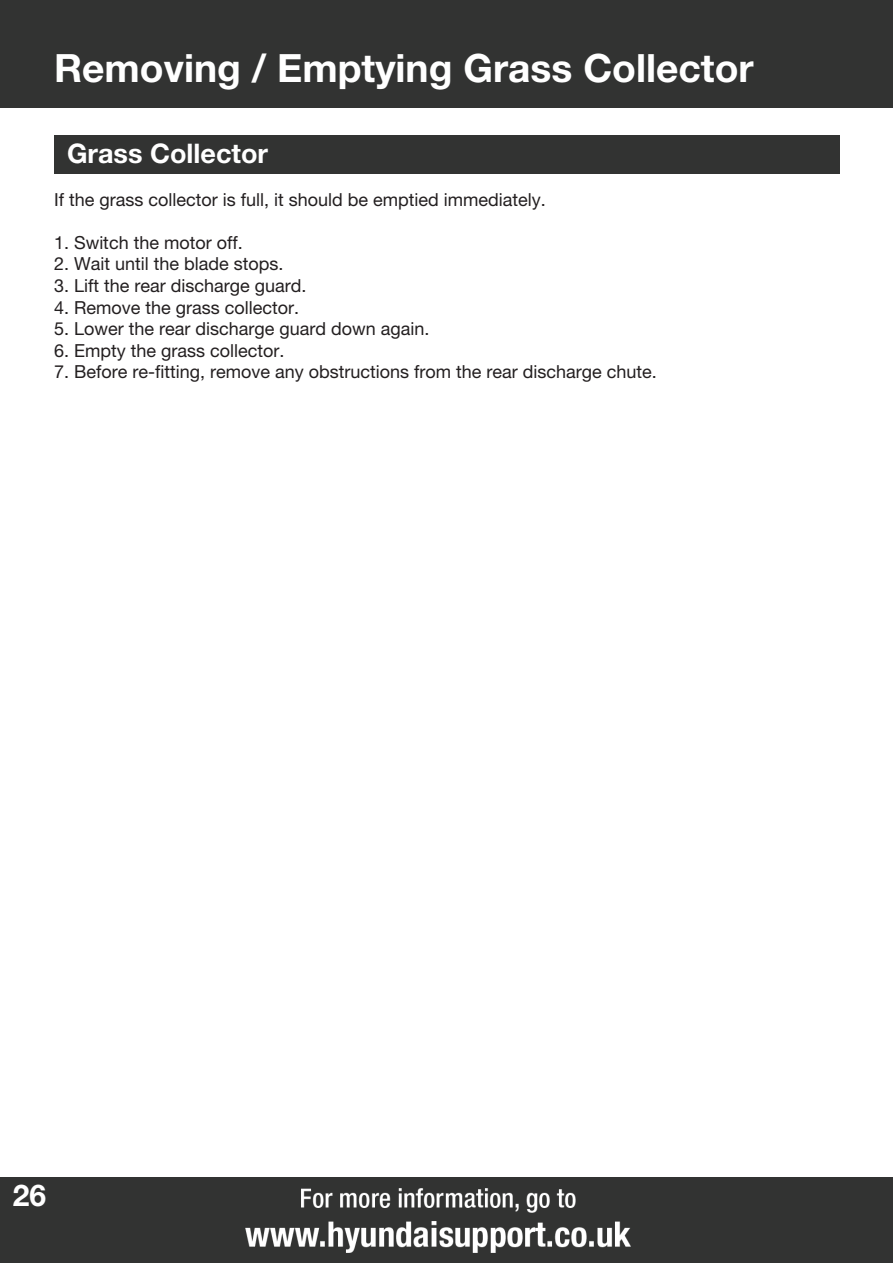
<style>
.page{position:relative;width:893px;height:1263px;background:#fff}
.page>*{position:absolute;margin:0;border:0;box-sizing:border-box;transform-origin:0 0}
.t1{font:700 39px "Helvetica Neue LT Pro";color:#fff}
.t2{font:700 30px "Helvetica Neue LT Pro";color:#fff}
.t3{font:700 27px "Helvetica Neue LT Pro";color:#fff}
.t4{font:18px "Helvetica Neue LT Pro";color:#231f20}
</style>
<div class="page">
<div style="left:0;top:0;width:893px;height:107px;background:#323332"></div>
<div style="left:0;top:1178px;width:893px;height:85px;background:#323332"></div>
<img style="left:245px;top:1188px;width:386px;height:65px">
<div style="left:54px;top:135px;width:785px;height:39px;background:#323332"></div>
<p class="t1" style="left:54px;top:44px;width:701px">Removing / Emptying Grass Collector</p>
<p class="t3" style="left:67px;top:137px;width:202px">Grass Collector</p>
<p class="t4" style="left:54px;top:188px;width:493px">If the grass collector is full, it should be emptied immediately.</p>
<p class="t4" style="left:54px;top:232px;width:190px">1. Switch the motor off.</p>
<p class="t4" style="left:54px;top:253px;width:231px">2. Wait until the blade stops.</p>
<p class="t4" style="left:54px;top:275px;width:254px">3. Lift the rear discharge guard.</p>
<p class="t4" style="left:54px;top:296px;width:247px">4. Remove the grass collector.</p>
<p class="t4" style="left:54px;top:318px;width:377px">5. Lower the rear discharge guard down again.</p>
<p class="t4" style="left:54px;top:340px;width:232px">6. Empty the grass collector.</p>
<p class="t4" style="left:54px;top:361px;width:604px">7. Before re-fitting, remove any obstructions from the rear discharge chute.</p>
<p class="t2" style="left:13px;top:1176px;width:35px">26</p>
</div>
